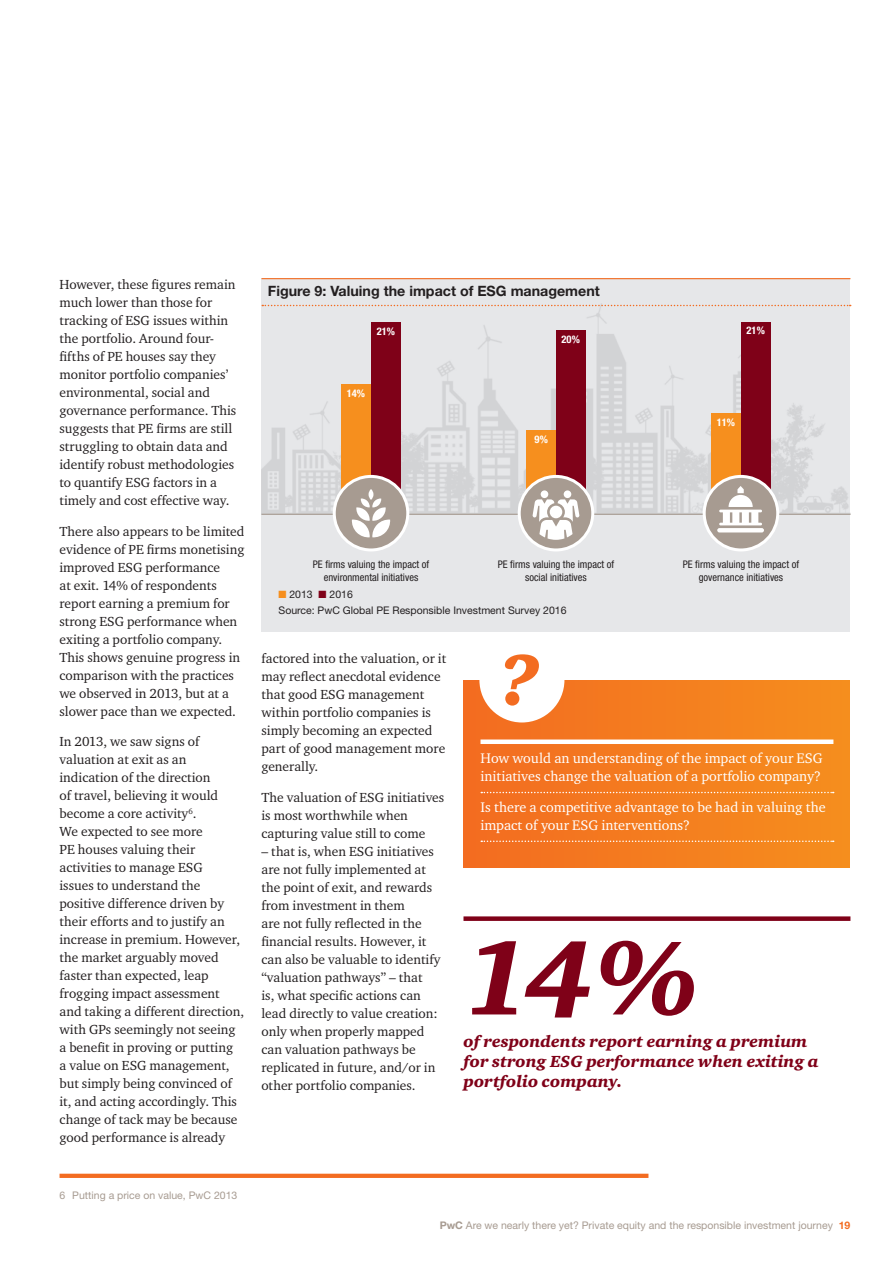
<style>
.page{position:relative;width:893px;height:1263px;background:#fff}
.page>*{position:absolute;margin:0;border:0;box-sizing:border-box;transform-origin:0 0}
.t1{font:108px "Charter ITC Blac Ital";color:#7f0118}
.t2{font:16.5px/19.8px "Charter ITC Blac Ital";color:#7f0118}
.t3{font:14.25px/18px "Charter ITC";color:#fff}
.t4{font:700 14.25px "Helvetica Neue";color:#231f20}
.t5{font:13.5px/18px "Charter ITC";color:#231f20}
.t6{font:condensed 10.5px/12.6px "Helvetica Neue";color:#231f20;text-align:center}
.t7{font:10.5px "Helvetica Neue";color:#a79b91}
.t8{font:10.5px/16.8px "Helvetica Neue";color:#231f20}
.t9{font:700 condensed 10.5px "Helvetica Neue";color:#fff}
.s1{color:#f68f1e}
.s2{color:#7f0118}
.s3{font-weight:700}
.s4{font-weight:700;color:#f36c21}
</style>
<div class="page">
<hr style="left:60px;top:1174px;width:588px;height:4px;background:#f36c21">
<div style="left:463px;top:680px;width:387px;height:187px;background:linear-gradient(to right,#f36c21,#f58e1e)"></div>
<div style="left:479px;top:637px;width:85px;height:85px;background:#fff;border-radius:50%"></div>
<svg style="left:505px;top:654px;width:34px;height:52px"></svg>
<div style="left:480px;top:739px;width:353px;height:5px;background:#fff"></div>
<svg style="left:481px;top:792px;width:353px;height:1px"></svg>
<svg style="left:481px;top:840px;width:353px;height:2px"></svg>
<div style="left:463px;top:916px;width:387px;height:5px;background:#7f0118"></div>
<div style="left:261px;top:278px;width:589px;height:353px;background:#e6e7e9"></div>
<hr style="left:261px;top:278px;width:589px;height:1px;background:#f36c21">
<img style="left:261px;top:303px;width:589px;height:211px">
<hr style="left:261px;top:514px;width:589px;height:1px;background:#a79b91">
<div style="left:371px;top:322px;width:30px;height:193px;background:#7f0118"></div>
<div style="left:556px;top:330px;width:30px;height:185px;background:#7f0118"></div>
<div style="left:741px;top:322px;width:30px;height:193px;background:#7f0118"></div>
<div style="left:341px;top:385px;width:30px;height:130px;background:#f68f1e"></div>
<div style="left:526px;top:431px;width:30px;height:84px;background:#f68f1e"></div>
<div style="left:711px;top:414px;width:30px;height:101px;background:#f68f1e"></div>
<div style="left:334px;top:476px;width:74px;height:74px;background:#a79b91;border-radius:50%"></div>
<div style="left:333px;top:475px;width:76px;height:76px;border:3px solid #fff;border-radius:50%"></div>
<svg style="left:519px;top:476px;width:74px;height:74px;background:#b3a8a0"></svg>
<div style="left:518px;top:475px;width:76px;height:76px;border:3px solid #fff;border-radius:50%"></div>
<svg style="left:704px;top:476px;width:74px;height:74px;background:#b2a89f"></svg>
<div style="left:703px;top:475px;width:76px;height:76px;border:3px solid #fff;border-radius:50%"></div>
<svg style="left:352px;top:489px;width:38px;height:49px"></svg>
<svg style="left:532px;top:490px;width:47px;height:50px;background:#d4cec9"></svg>
<svg style="left:717px;top:486px;width:47px;height:46px;background:#cec7c2"></svg>
<p class="t5" style="left:60px;top:275px;width:178px">However, these figures remain much lower than those for tracking of ESG issues within the portfolio. Around four&shy;fifths of PE houses say they monitor portfolio companies’ environmental, social and governance performance. This suggests that PE firms are still struggling to obtain data and identify robust methodologies to quantify ESG factors in a timely and cost effective way.</p>
<p class="t5" style="left:60px;top:522px;width:186px">There also appears to be limited evidence of PE firms monetising improved ESG performance<br>at exit. 14% of respondents report earning a premium for strong ESG performance when exiting a portfolio company.<br>This shows genuine progress in comparison with the practices we observed in 2013, but at a slower pace than we expected.</p>
<p class="t5" style="left:60px;top:732px;width:186px">In 2013, we saw signs of valuation at exit as an indication of the direction<br>of travel, believing it would become a core activity<sup>6</sup>.<br>We expected to see more<br>PE houses valuing their activities to manage ESG<br>issues to understand the positive difference driven by their efforts and to justify an increase in premium. However, the market arguably moved faster than expected, leap frogging impact assessment and taking a different direction, with GPs seemingly not seeing a benefit in proving or putting<br>a value on ESG management, but simply being convinced of it, and acting accordingly. This change of tack may be because good performance is already</p>
<p class="t4" style="left:268px;top:282px;width:333px">Figure 9: Valuing the impact of ESG management</p>
<p class="t9" style="left:377px;top:325px;width:20px">21%</p>
<p class="t9" style="left:347px;top:387px;width:20px">14%</p>
<p class="t9" style="left:562px;top:333px;width:20px">20%</p>
<p class="t9" style="left:535px;top:433px;width:15px">9%</p>
<p class="t9" style="left:747px;top:324px;width:20px">21%</p>
<p class="t9" style="left:717px;top:416px;width:20px">11%</p>
<p class="t6" style="left:313px;top:558px;width:118px">PE firms valuing the impact of environmental initiatives</p>
<p class="t6" style="left:498px;top:558px;width:118px">PE firms valuing the impact of social initiatives</p>
<p class="t6" style="left:683px;top:558px;width:118px">PE firms valuing the impact of governance initiatives</p>
<p class="t8" style="left:279px;top:585px;width:290px"><span class="s1">■</span> 2013 <span class="s2">■</span> 2016<br>Source: PwC Global PE Responsible Investment Survey 2016</p>
<p class="t5" style="left:261px;top:649px;width:186px">factored into the valuation, or it may reflect anecdotal evidence that good ESG management within portfolio companies is simply becoming an expected part of good management more generally.</p>
<p class="t5" style="left:261px;top:788px;width:184px">The valuation of ESG initiatives is most worthwhile when capturing value still to come</p>
<p class="t5" style="left:261px;top:842px;width:180px">– that is, when ESG initiatives are not fully implemented at the point of exit, and rewards from investment in them<br>are not fully reflected in the financial results. However, it can also be valuable to identify “valuation pathways” – that<br>is, what specific actions can lead directly to value creation: only when properly mapped can valuation pathways be replicated in future, and/or in other portfolio companies.</p>
<p class="t3" style="left:480px;top:749px;width:344px">How would an understanding of the impact of your ESG initiatives change the valuation of a portfolio company?</p>
<p class="t3" style="left:480px;top:798px;width:347px">Is there a competitive advantage to be had in valuing the impact of your ESG interventions?</p>
<h1 class="t1" style="left:463px;top:911px;width:238px">14%</h1>
<p class="t2" style="left:463px;top:1031px;width:357px">of respondents report earning a premium for strong ESG performance when exiting a portfolio company.</p>
<p class="t7" style="left:60px;top:1189px;width:179px">6 Putting a price on value, PwC 2013</p>
<p class="t7" style="left:440px;top:1219px;width:412px"><span class="s3">PwC</span> Are we nearly there yet? Private equity and the responsible investment journey <span class="s4">19</span></p>
</div>
